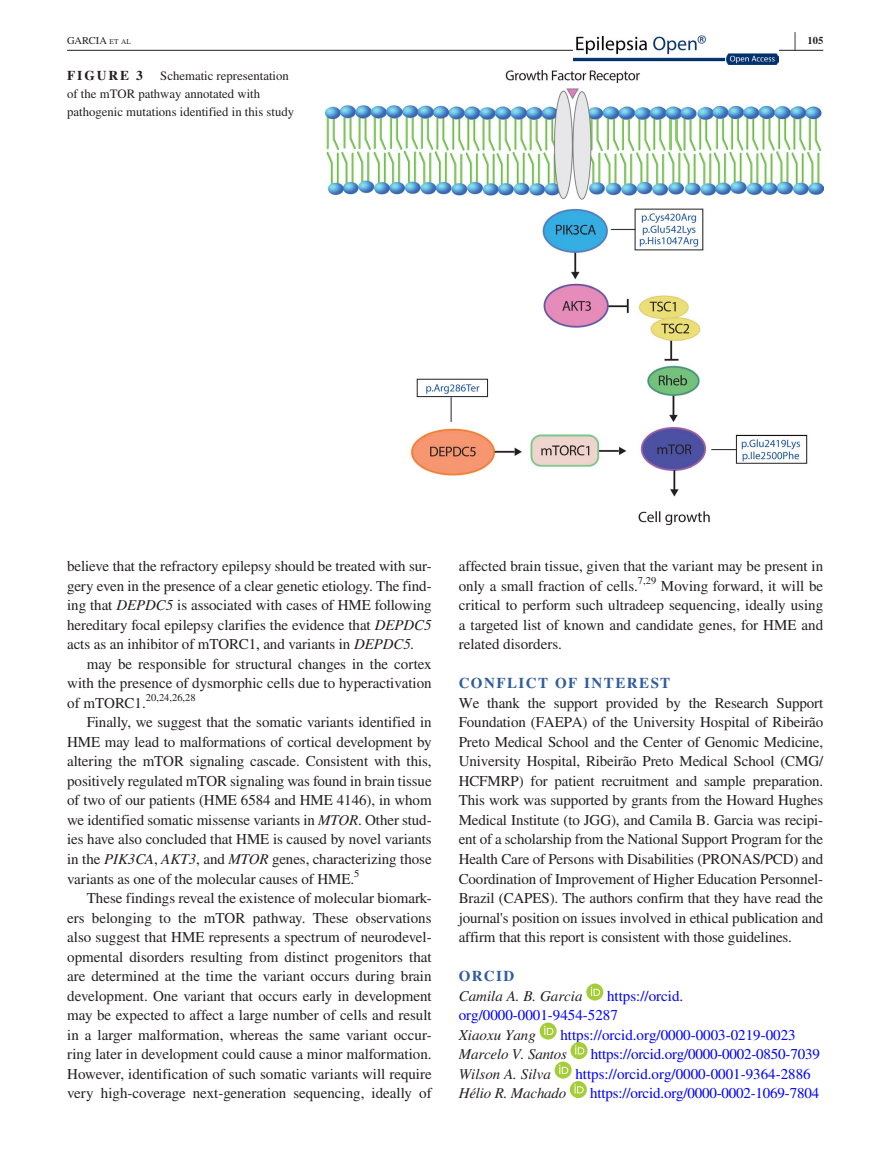
<style>
.page{position:relative;width:893px;height:1174px;background:#fff}
.page>*{position:absolute;margin:0;border:0;box-sizing:border-box;transform-origin:0 0}
.t1{font:700 25.95px "STIX";color:#231f20;scale:.36 1}
.t2{font:15px/19.5px "STIX";color:#231f20;text-align:justify}
.t3{font:15px/19.5px "STIX";color:#00f}
.t4{font:italic 15px "STIX";color:#231f20}
.t5{font:700 15px "STIX";letter-spacing:.1em;color:#315c9c}
.t6{font:700 13.5px "STIX";letter-spacing:.14em;color:#231f20}
.t7{font:12.75px/18px "STIX";color:#231f20}
.t8{font:10.5px "STIX";color:#231f20}
.t9{font:10.5px "STIX";color:#231f20}
.t10{font:700 10.5px "STIX";color:#231f20}
.s1{font-size:7.35px}
.s2{font-style:italic}
</style>
<div class="page">
<hr style="left:67px;top:50px;width:756px;height:1px;background:#231f20">
<img style="left:574px;top:35px;width:204px;height:30px">
<div style="left:586px;top:983px;width:17px;height:17px;background:#a5cd39;border-radius:50%"></div>
<svg style="left:591px;top:986px;width:9px;height:10px"></svg>
<div style="left:540px;top:1022px;width:17px;height:17px;background:#a5cd39;border-radius:50%"></div>
<svg style="left:544px;top:1025px;width:9px;height:10px"></svg>
<svg style="left:570px;top:1042px;width:17px;height:17px"></svg>
<svg style="left:575px;top:1045px;width:9px;height:9px"></svg>
<div style="left:555px;top:1061px;width:17px;height:17px;background:#a5cd39;border-radius:50%"></div>
<svg style="left:559px;top:1064px;width:9px;height:10px"></svg>
<div style="left:570px;top:1081px;width:17px;height:17px;background:#a5cd39;border-radius:50%"></div>
<svg style="left:574px;top:1084px;width:10px;height:9px"></svg>
<img style="left:326px;top:70px;width:497px;height:455px">
<h1 class="t1" style="left:794px;top:26px;width:7px">|</h1>
<p class="t9" style="left:67px;top:33px;width:65px">GARCIA <span class="s1">et al</span></p>
<p class="t10" style="left:807px;top:34px;width:17px">105</p>
<p class="t6" style="left:67px;top:68px;width:77px">FIGURE 3</p>
<p class="t7" style="left:67px;top:68px;width:229px;text-indent:93px">Schematic representation of the mTOR pathway annotated with pathogenic mutations identified in this study</p>
<p class="t2" style="left:67px;top:557px;width:366px">believe that the refractory epilepsy should be treated with sur&shy;gery even in the presence of a clear genetic etiology. The find&shy;ing that <span class="s2">DEPDC5</span> is associated with cases of HME following hereditary focal epilepsy clarifies the evidence that <span class="s2">DEPDC5 </span>acts as an inhibitor of mTORC1, and variants in <span class="s2">DEPDC5.</span></p>
<p class="t2" style="left:67px;top:655px;width:366px;text-indent:20px">may be responsible for structural changes in the cortex with the presence of dysmorphic cells due to hyperactivation of mTORC1.</p>
<p class="t8" style="left:146px;top:690px;width:51px">20,24,26,28</p>
<p class="t2" style="left:67px;top:713px;width:366px;text-indent:20px">Finally, we suggest that the somatic variants identified in HME may lead to malformations of cortical development by altering the mTOR signaling cascade. Consistent with this, positively regulated mTOR signaling was found in brain tissue of two of our patients (HME 6584 and HME 4146), in whom we identified somatic missense variants in <span class="s2">MTOR</span>. Other stud&shy;ies have also concluded that HME is caused by novel variants in the <span class="s2">PIK3CA</span>, <span class="s2">AKT3</span>, and <span class="s2">MTOR</span> genes, characterizing those variants as one of the molecular causes of HME.</p>
<p class="t8" style="left:354px;top:866px;width:7px">5</p>
<p class="t2" style="left:67px;top:889px;width:366px;text-indent:19px">These findings reveal the existence of molecular biomark&shy;ers belonging to the mTOR pathway. These observations also suggest that HME represents a spectrum of neurodevel&shy;opmental disorders resulting from distinct progenitors that are determined at the time the variant occurs during brain development. One variant that occurs early in development may be expected to affect a large number of cells and result in a larger malformation, whereas the same variant occur&shy;ring later in development could cause a minor malformation.<br>However, identification of such somatic variants will require very high-coverage next-generation sequencing, ideally of</p>
<p class="t2" style="left:459px;top:557px;width:366px">affected brain tissue, given that the variant may be present in only a small fraction of cells.</p>
<p class="t8" style="left:638px;top:573px;width:20px">7,29</p>
<p class="t2" style="left:459px;top:577px;width:366px;text-indent:202px">Moving forward, it will be critical to perform such ultradeep sequencing, ideally using a targeted list of known and candidate genes, for HME and related disorders.</p>
<p class="t5" style="left:459px;top:674px;width:213px">CONFLICT OF INTEREST</p>
<p class="t2" style="left:459px;top:694px;width:366px">We thank the support provided by the Research Support Foundation (FAEPA) of the University Hospital of Ribeirão Preto Medical School and the Center of Genomic Medicine, University Hospital, Ribeirão Preto Medical School (CMG/ HCFMRP) for patient recruitment and sample preparation.<br>This work was supported by grants from the Howard Hughes Medical Institute (to JGG), and Camila B. Garcia was recipi&shy;ent of a scholarship from the National Support Program for the Health Care of Persons with Disabilities (PRONAS/PCD) and Coordination of Improvement of Higher Education Personnel-Brazil (CAPES). The authors confirm that they have read the journal's position on issues involved in ethical publication and affirm that this report is consistent with those guidelines.</p>
<p class="t5" style="left:459px;top:967px;width:57px">ORCID</p>
<p class="t4" style="left:459px;top:985px;width:125px">Camila A. B. Garcia</p>
<p class="t3" style="left:459px;top:986px;width:226px;text-indent:148px">https://orcid. org/0000-0001-9454-5287</p>
<p class="t4" style="left:459px;top:1024px;width:79px">Xiaoxu Yang</p>
<p class="t3" style="left:560px;top:1025px;width:237px">https://orcid.org/0000-0003-0219-0023</p>
<p class="t4" style="left:459px;top:1043px;width:110px">Marcelo V. Santos</p>
<p class="t3" style="left:591px;top:1045px;width:230px">https://orcid.org/0000-0002-0850-7039</p>
<p class="t4" style="left:459px;top:1063px;width:94px">Wilson A. Silva</p>
<p class="t3" style="left:575px;top:1064px;width:237px">https://orcid.org/0000-0001-9364-2886</p>
<p class="t4" style="left:459px;top:1082px;width:109px">Hélio R. Machado</p>
<p class="t3" style="left:590px;top:1084px;width:230px">https://orcid.org/0000-0002-1069-7804</p>
</div>
